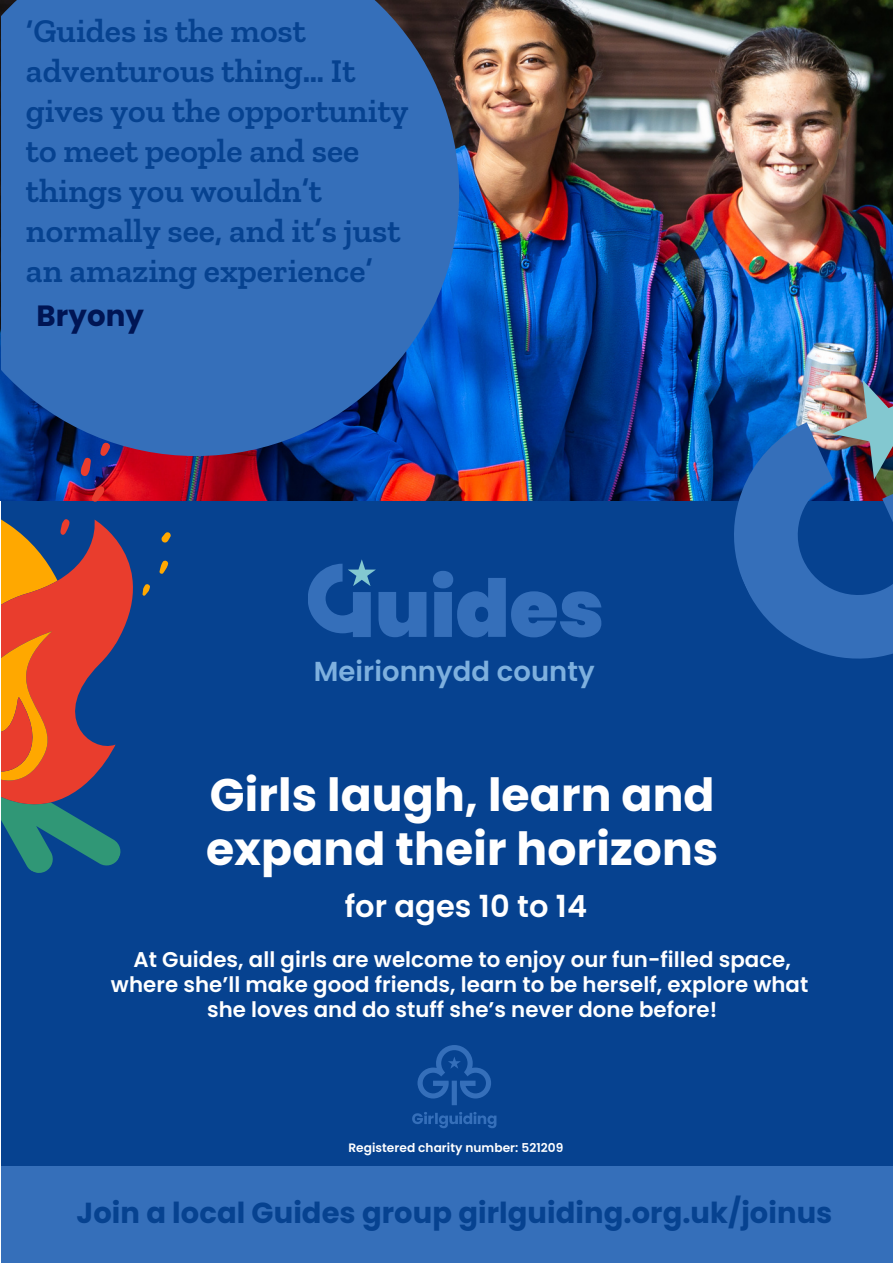
<style>
.page{position:relative;width:893px;height:1264px;background:#fff}
.page>*{position:absolute;margin:0;border:0;box-sizing:border-box;transform-origin:0 0}
.t1{font:700 45.6px "Poppins";letter-spacing:.005em;color:#fff}
.t2{font:600 33.75px/39.9px "Zilla Slab";color:#064290}
.t3{font:600 30.45px "Poppins";letter-spacing:.005em;color:#fff}
.t4{font:700 29.25px "Poppins";letter-spacing:.005em;color:#001554}
.t5{font:700 28.95px "Poppins";letter-spacing:.005em;color:#064290}
.t6{font:600 27.45px "Poppins";letter-spacing:.005em;color:#7eb0de}
.t7{font:600 21.3px "Poppins";letter-spacing:.005em;color:#fff}
.t8{font:600 12.15px "Poppins";letter-spacing:.005em;color:#fff}
</style>
<div class="page">
<div style="left:0;top:499px;width:892px;height:763px;background:#064290"></div>
<img style="left:1px;top:0;width:891px;height:501px">
<svg style="left:0;top:0;width:459px;height:456px;fill:#356fba"></svg>
<svg style="left:100px;top:442px;width:11px;height:15px"></svg>
<svg style="left:91px;top:485px;width:14px;height:17px"></svg>
<svg style="left:81px;top:456px;width:10px;height:21px"></svg>
<svg style="left:164px;top:560px;width:5px;height:12px"></svg>
<svg style="left:164px;top:532px;width:7px;height:11px"></svg>
<svg style="left:122px;top:535px;width:42px;height:97px"></svg>
<svg style="left:0;top:514px;width:122px;height:359px"></svg>
<svg style="left:308px;top:559px;width:293px;height:78px"></svg>
<svg style="left:412px;top:1045px;width:84px;height:83px"></svg>
<div style="left:0;top:1166px;width:892px;height:96px;background:#356fba"></div>
<svg style="left:727px;top:380px;width:165px;height:279px"></svg>
<p class="t2" style="left:26px;top:10px;width:384px">‘Guides is the most adventurous thing… It gives you the opportunity to meet people and see things you wouldn’t normally see, and it’s just an amazing experience’</p>
<p class="t4" style="left:36px;top:295px;width:109px">Bryony</p>
<p class="t6" style="left:314px;top:652px;width:282px">Meirionnydd county</p>
<p class="t1" style="left:210px;top:763px;width:506px">Girls laugh, learn and</p>
<p class="t1" style="left:206px;top:817px;width:514px">expand their horizons</p>
<p class="t3" style="left:344px;top:885px;width:244px">for ages 10 to 14</p>
<p class="t7" style="left:133px;top:944px;width:658px">At Guides, all girls are welcome to enjoy our fun-filled space,</p>
<p class="t7" style="left:111px;top:969px;width:698px">where she’ll make good friends, learn to be herself, explore what</p>
<p class="t7" style="left:207px;top:995px;width:511px">she loves and do stuff she’s never done before!</p>
<p class="t8" style="left:348px;top:1138px;width:216px">Registered charity number: 521209</p>
<p class="t5" style="left:77px;top:1192px;width:757px">Join a local Guides group girlguiding.org.uk/joinus</p>
</div>
